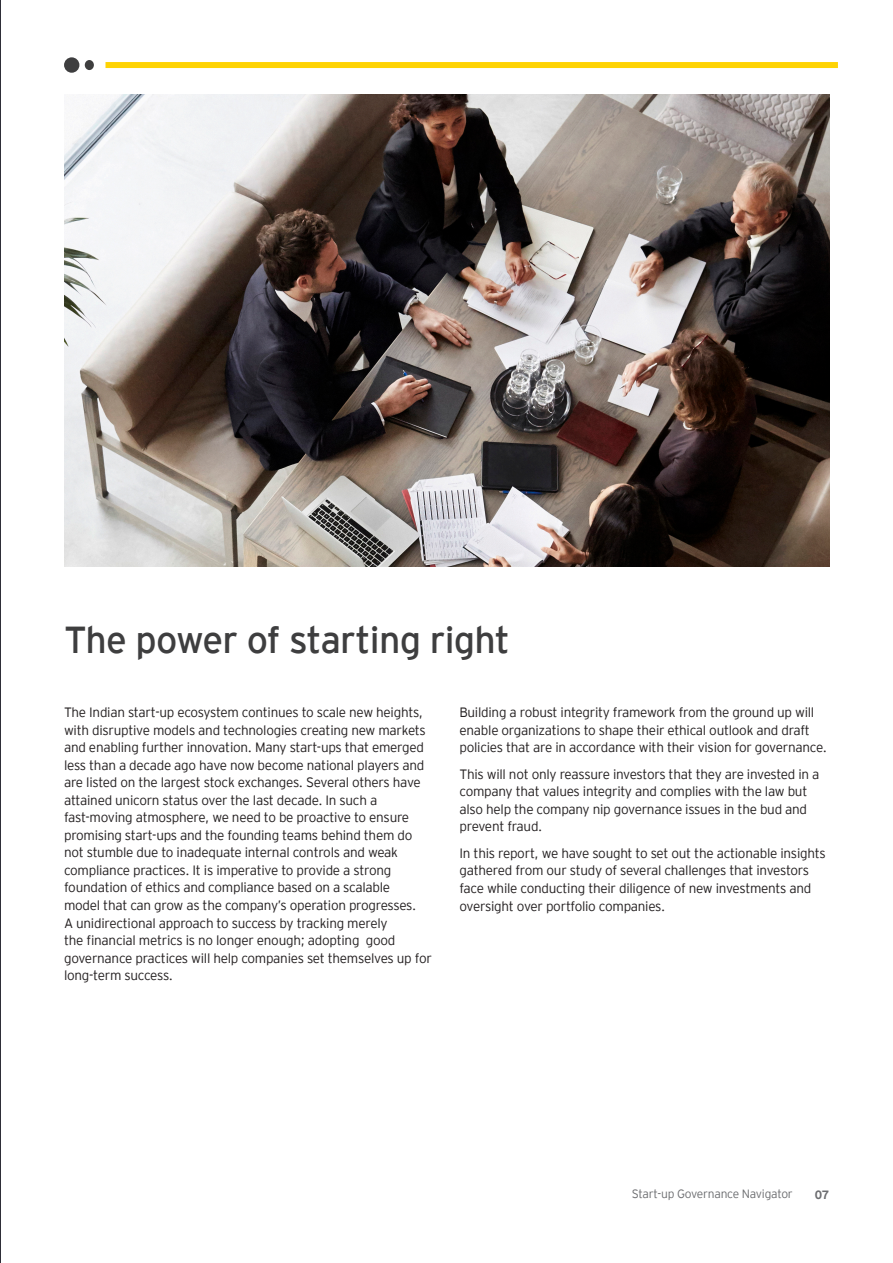
<style>
.page{position:relative;width:893px;height:1263px;background:#fff}
.page>*{position:absolute;margin:0;border:0;box-sizing:border-box;transform-origin:0 0}
.Body_Text{font:37.5px "EY Interstate";letter-spacing:-.02em;color:#3e3e3f}
.Body_Text-2{font:300 13.5px/17.5px "EY Interstate";letter-spacing:-.02em;color:#231f20}
.Body_Text-3{font:300 12px "EY Interstate";letter-spacing:-.02em;color:#6c6d70}
.Body_Text-4{font:700 12px "EY Interstate";color:#6c6d70}
</style>
<div class="page">
<hr style="left:0;top:0;width:1px;height:1263px;background:#2e2e38">
<img style="left:64px;top:94px;width:765px;height:472px">
<div style="left:106px;top:62px;width:732px;height:6px;background:#fed304"></div>
<div style="left:64px;top:57px;width:15px;height:16px;background:#3e3e3f;border-radius:50%"></div>
<div style="left:85px;top:60px;width:9px;height:10px;background:#3e3e3f;border-radius:50%"></div>
<p class="Body_Text" style="left:64px;top:613px;width:447px">The power of starting right</p>
<p class="Body_Text-2" style="left:64px;top:703px;width:369px">The Indian start-up ecosystem continues to scale new heights, with disruptive models and technologies creating new markets and enabling further innovation. Many start-ups that emerged less than a decade ago have now become national players and are listed on the largest stock exchanges. Several others have attained unicorn status over the last decade. In such a fast-moving atmosphere, we need to be proactive to ensure promising start-ups and the founding teams behind them do not stumble due to inadequate internal controls and weak compliance practices. It is imperative to provide a strong foundation of ethics and compliance based on a scalable<br>model that can grow as the company’s operation progresses.<br>A unidirectional approach to success by tracking merely<br>the financial metrics is no longer enough; adopting good governance practices will help companies set themselves up for long-term success.</p>
<p class="Body_Text-2" style="left:459px;top:703px;width:369px">Building a robust integrity framework from the ground up will enable organizations to shape their ethical outlook and draft policies that are in accordance with their vision for governance.</p>
<p class="Body_Text-2" style="left:459px;top:764px;width:361px">This will not only reassure investors that they are invested in a company that values integrity and complies with the law but also help the company nip governance issues in the bud and prevent fraud.</p>
<p class="Body_Text-2" style="left:459px;top:843px;width:368px">In this report, we have sought to set out the actionable insights gathered from our study of several challenges that investors face while conducting their diligence of new investments and oversight over portfolio companies.</p>
<p class="Body_Text-3" style="left:632px;top:1185px;width:162px">Start-up Governance Navigator</p>
<p class="Body_Text-4" style="left:815px;top:1185px;width:16px">07</p>
</div>
